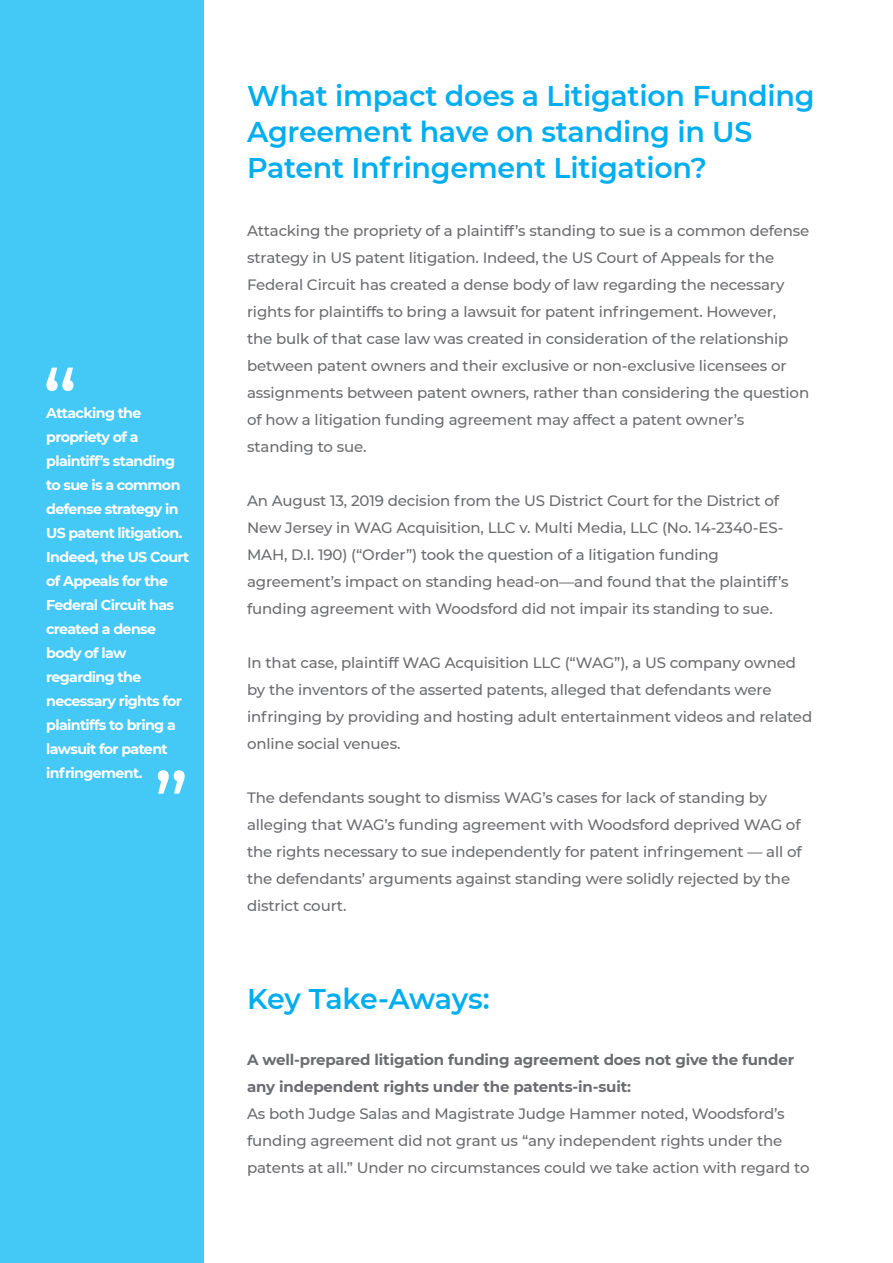
<style>
.page{position:relative;width:893px;height:1263px;background:#fff}
.page>*{position:absolute;margin:0;border:0;box-sizing:border-box;transform-origin:0 0}
.t1{font:500 84px "Montserrat";color:#fff}
.t2{font:600 28.5px/36px "Montserrat";letter-spacing:-.01em;color:#00aeef}
.t3{font:500 15px/27px "Montserrat";letter-spacing:-.01em;color:#6c6d70}
.t4{font:700 15px/27px "Montserrat";letter-spacing:-.01em;color:#6c6d70}
.t5{font:700 14.25px/24px "Montserrat";letter-spacing:-.045em;color:#fff}
</style>
<div class="page">
<div style="left:0;top:0;width:204px;height:1263px;background:#44c8f5"></div>
<h1 class="t1" style="left:43px;top:341px;width:36px">“</h1>
<p class="t5" style="left:46px;top:400px;width:145px">Attacking the propriety of a plaintiff’s standing to sue is a common defense strategy in<br>US patent litigation.<br>Indeed, the US Court of Appeals for the<br>Federal Circuit has created a dense body of law regarding the necessary rights for plaintiffs to bring a lawsuit for patent infringement.</p>
<h1 class="t1" style="left:154px;top:744px;width:36px">”</h1>
<h2 class="t2" style="left:247px;top:76px;width:569px">What impact does a Litigation Funding<br>Agreement have on standing in US<br>Patent Infringement Litigation?</h2>
<p class="t3" style="left:247px;top:216px;width:564px">Attacking the propriety of a plaintiff’s standing to sue is a common defense strategy in US patent litigation. Indeed, the US Court of Appeals for the Federal Circuit has created a dense body of law regarding the necessary rights for plaintiffs to bring a lawsuit for patent infringement. However,<br>the bulk of that case law was created in consideration of the relationship between patent owners and their exclusive or non-exclusive licensees or assignments between patent owners, rather than considering the question of how a litigation funding agreement may affect a patent owner’s standing to sue.</p>
<p class="t3" style="left:247px;top:486px;width:543px">An August 13, 2019 decision from the US District Court for the District of New Jersey in WAG Acquisition, LLC v. Multi Media, LLC (No. 14-2340-ES-MAH, D.I. 190) (“Order”) took the question of a litigation funding agreement’s impact on standing head-on—and found that the plaintiff’s funding agreement with Woodsford did not impair its standing to sue.</p>
<p class="t3" style="left:247px;top:648px;width:567px">In that case, plaintiff WAG Acquisition LLC (“WAG”), a US company owned by the inventors of the asserted patents, alleged that defendants were infringing by providing and hosting adult entertainment videos and related online social venues.</p>
<p class="t3" style="left:247px;top:783px;width:556px">The defendants sought to dismiss WAG’s cases for lack of standing by alleging that WAG’s funding agreement with Woodsford deprived WAG of the rights necessary to sue independently for patent infringement — all of the defendants’ arguments against standing were solidly rejected by the district court.</p>
<h2 class="t2" style="left:247px;top:979px;width:244px">Key Take-Aways:</h2>
<p class="t4" style="left:247px;top:1045px;width:549px">A well-prepared litigation funding agreement does not give the funder any independent rights under the patents-in-suit:</p>
<p class="t3" style="left:247px;top:1099px;width:564px">As both Judge Salas and Magistrate Judge Hammer noted, Woodsford’s funding agreement did not grant us “any independent rights under the patents at all.” Under no circumstances could we take action with regard to</p>
</div>
